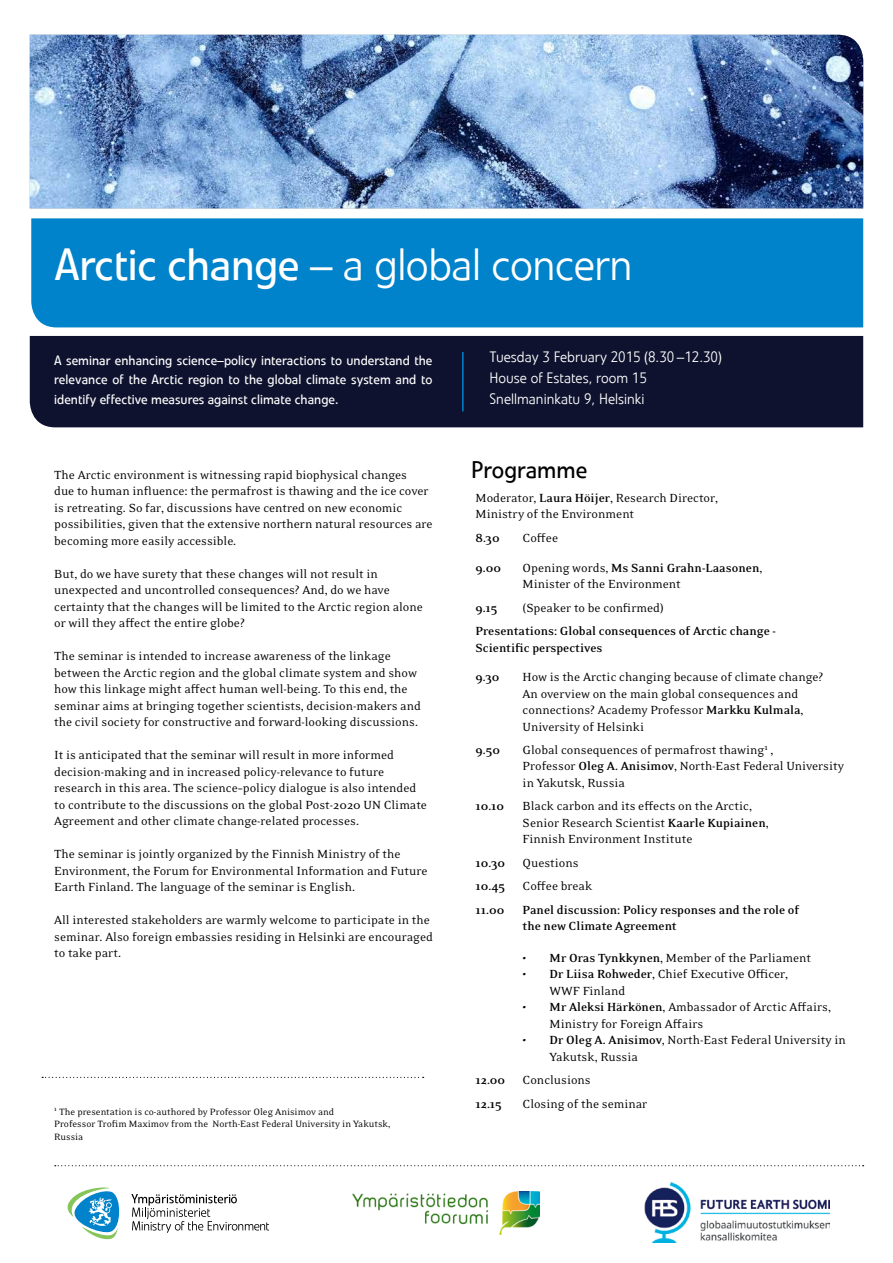
<style>
.page{position:relative;width:893px;height:1263px;background:#fff}
.page>*{position:absolute;margin:0;border:0;box-sizing:border-box;transform-origin:0 0}
.t1{font:300 45px "Veto Com";letter-spacing:-.01em;color:#fff}
.t2{font:24px "Veto Com";color:#000}
.t3{font:300 15px/21px "Veto Com";color:#fff}
.t4{font:13.5px/16.5px "Eidetic Neo OT";color:#000}
.t5{font:700 13.5px/16.5px "Eidetic Neo OT";color:#000}
.t6{font:13.5px/19.5px "Veto Com";color:#fff;text-align:justify}
.t7{font:10.5px/12.6px "Eidetic Neo OT";color:#000}
.s1{font-weight:400}
.s2{font-weight:700}
</style>
<div class="page">
<div style="left:30px;top:336px;width:833px;height:91px;background:#0e122e"></div>
<div style="left:31px;top:218px;width:832px;height:109px;background:#0083ca"></div>
<img style="left:30px;top:35px;width:833px;height:173px">
<hr style="left:462px;top:352px;width:2px;height:59px;background:#0083ca">
<svg style="left:67px;top:1187px;width:53px;height:53px"></svg>
<svg style="left:131px;top:1194px;width:138px;height:39px"></svg>
<img style="left:352px;top:1192px;width:188px;height:43px">
<img style="left:644px;top:1182px;width:186px;height:60px">
<svg style="left:55px;top:1165px;width:809px;height:1px"></svg>
<svg style="left:42px;top:1077px;width:382px;height:1px"></svg>
<h1 class="t1" style="left:54px;top:238px;width:580px"><span class="s1">Arctic change</span> – a global concern</h1>
<p class="t6" style="left:54px;top:350px;width:380px">A seminar enhancing science–policy interactions to understand the relevance of the Arctic region to the global climate system and to identify effective measures against climate change.</p>
<p class="t4" style="left:54px;top:466px;width:380px">The Arctic environment is witnessing rapid biophysical changes<br>due to human influence: the permafrost is thawing and the ice cover is retreating. So far, discussions have centred on new economic possibilities, given that the extensive northern natural resources are becoming more easily accessible.</p>
<p class="t4" style="left:54px;top:565px;width:370px">But, do we have surety that these changes will not result in unexpected and uncontrolled consequences? And, do we have certainty that the changes will be limited to the Arctic region alone or will they affect the entire globe?</p>
<p class="t4" style="left:54px;top:648px;width:368px">The seminar is intended to increase awareness of the linkage between the Arctic region and the global climate system and show how this linkage might affect human well-being. To this end, the seminar aims at bringing together scientists, decision-makers and the civil society for constructive and forward-looking discussions.</p>
<p class="t4" style="left:54px;top:747px;width:374px">It is anticipated that the seminar will result in more informed decision-making and in increased policy-relevance to future research in this area. The science–policy dialogue is also intended to contribute to the discussions on the global Post-2020 UN Climate Agreement and other climate change-related processes.</p>
<p class="t4" style="left:54px;top:846px;width:375px">The seminar is jointly organized by the Finnish Ministry of the<br>Environment, the Forum for Environmental Information and Future<br>Earth Finland. The language of the seminar is English.</p>
<p class="t4" style="left:54px;top:912px;width:380px">All interested stakeholders are warmly welcome to participate in the seminar. Also foreign embassies residing in Helsinki are encouraged to take part.</p>
<p class="t7" style="left:54px;top:1105px;width:338px"><sup>1</sup> The presentation is co-authored by Professor Oleg Anisimov and<br>Professor Trofim Maximov from the North-East Federal University in Yakutsk,<br>Russia</p>
<p class="t3" style="left:490px;top:346px;width:234px">Tuesday 3 February 2015 (8.30 –12.30)<br>House of Estates, room 15<br>Snellmaninkatu 9, Helsinki</p>
<h2 class="t2" style="left:471px;top:456px;width:118px">Programme</h2>
<p class="t4" style="left:476px;top:490px;width:244px">Moderator, <span class="s2">Laura Höijer</span>, Research Director,<br>Ministry of the Environment</p>
<p class="t5" style="left:476px;top:530px;width:26px">8.30</p>
<p class="t4" style="left:523px;top:530px;width:37px">Coffee</p>
<p class="t5" style="left:476px;top:560px;width:27px">9.00</p>
<p class="t4" style="left:523px;top:560px;width:241px">Opening words, <span class="s2">Ms Sanni Grahn-Laasonen</span>,<br>Minister of the Environment</p>
<p class="t5" style="left:476px;top:600px;width:23px">9.15</p>
<p class="t4" style="left:523px;top:600px;width:143px">(Speaker to be confirmed)</p>
<p class="t5" style="left:476px;top:623px;width:302px">Presentations: Global consequences of Arctic change -<br>Scientific perspectives</p>
<p class="t5" style="left:476px;top:669px;width:25px">9.30</p>
<p class="t4" style="left:523px;top:669px;width:302px">How is the Arctic changing because of climate change?<br>An overview on the main global consequences and connections? Academy Professor <span class="s2">Markku Kulmala</span>, University of Helsinki</p>
<p class="t5" style="left:476px;top:742px;width:26px">9.50</p>
<p class="t4" style="left:523px;top:742px;width:323px">Global consequences of permafrost thawing<sup>1</sup> ,<br>Professor <span class="s2">Oleg A. Anisimov</span>, North-East Federal University in Yakutsk, Russia</p>
<p class="t5" style="left:476px;top:798px;width:30px">10.10</p>
<p class="t4" style="left:523px;top:798px;width:248px">Black carbon and its effects on the Arctic,<br>Senior Research Scientist <span class="s2">Kaarle Kupiainen</span>,<br>Finnish Environment Institute</p>
<p class="t5" style="left:476px;top:855px;width:31px">10.30</p>
<p class="t4" style="left:523px;top:855px;width:58px">Questions</p>
<p class="t5" style="left:476px;top:878px;width:31px">10.45</p>
<p class="t4" style="left:523px;top:878px;width:71px">Coffee break</p>
<p class="t5" style="left:476px;top:902px;width:30px">11.00</p>
<p class="t5" style="left:523px;top:902px;width:278px">Panel discussion: Policy responses and the role of the new Climate Agreement</p>
<p class="t4" style="left:523px;top:950px;width:290px"><span class="s2">• Mr Oras Tynkkynen</span>, Member of the Parliament</p>
<p class="t4" style="left:550px;top:966px;width:240px;text-indent:-27px"><span class="s2">• Dr Liisa Rohweder</span>, Chief Executive Officer,<br>WWF Finland</p>
<p class="t4" style="left:550px;top:999px;width:283px;text-indent:-27px"><span class="s2">• Mr Aleksi Härkönen</span>, Ambassador of Arctic Affairs,<br>Ministry for Foreign Affairs</p>
<p class="t4" style="left:550px;top:1032px;width:298px;text-indent:-27px"><span class="s2">• Dr Oleg A. Anisimov</span>, North-East Federal University in<br>Yakutsk, Russia</p>
<p class="t5" style="left:476px;top:1072px;width:31px">12.00</p>
<p class="t4" style="left:523px;top:1072px;width:70px">Conclusions</p>
<p class="t5" style="left:476px;top:1095px;width:28px">12.15</p>
<p class="t4" style="left:523px;top:1095px;width:126px">Closing of the seminar</p>
</div>
